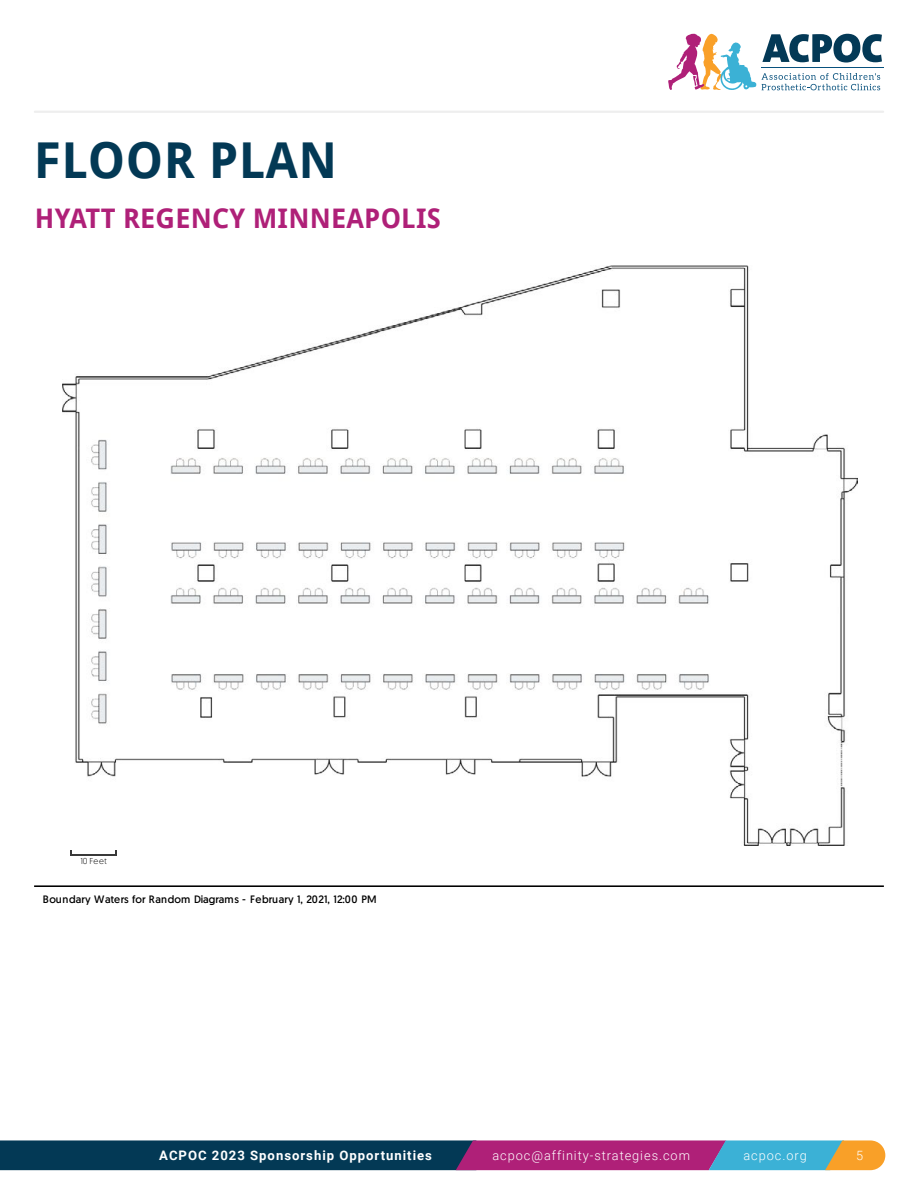
<style>
.page{position:relative;width:918px;height:1188px;background:#fff}
.page>*{position:absolute;margin:0;border:0;box-sizing:border-box;transform-origin:0 0}
.t1{font:700 49.5px "Droid Sans";letter-spacing:.01em;color:#033955}
.t2{font:700 27px "Droid Sans";letter-spacing:.01em;color:#af2078}
.t3{font:700 13.2px "Roboto";letter-spacing:.075em;color:#fff}
.t4{font:300 12.75px "Roboto";letter-spacing:.075em;color:#fff}
.t5{font:10.8px "Geomanist";letter-spacing:.01em;color:#000}
.t6{font:300 8.55px "Geomanist";letter-spacing:.04em;color:#000}
</style>
<div class="page">
<svg style="left:0;top:1140px;width:885px;height:30px;background:#4c4a70"></svg>
<svg style="left:762px;top:34px;width:120px;height:29px"></svg>
<hr style="left:762px;top:67px;width:122px;height:1px;background:#08517d">
<svg style="left:762px;top:73px;width:118px;height:17px"></svg>
<svg style="left:668px;top:34px;width:88px;height:56px"></svg>
<hr style="left:35px;top:111px;width:848px;height:2px;background:#eee">
<svg style="left:34px;top:886px;width:850px;height:1px"></svg>
<hr style="left:34px;top:885px;width:850px;height:1px;background:#000">
<img style="left:62px;top:265px;width:795px;height:581px">
<hr style="left:71px;top:854px;width:46px;height:1px;background:#393939">
<h1 class="t1" style="left:34px;top:125px;width:305px">FLOOR PLAN</h1>
<h2 class="t2" style="left:35px;top:199px;width:408px">HYATT REGENCY MINNEAPOLIS</h2>
<p class="t6" style="left:81px;top:856px;width:28px">10 Feet</p>
<p class="t5" style="left:43px;top:895px;width:335px">Boundary Waters for Random Diagrams - February 1, 2021, 12:00 PM</p>
<p class="t3" style="left:159px;top:1146px;width:274px">ACPOC 2023 Sponsorship Opportunities</p>
<p class="t4" style="left:493px;top:1146px;width:199px">acpoc@affinity-strategies.com</p>
<p class="t4" style="left:744px;top:1146px;width:65px">acpoc.org</p>
<p class="t4" style="left:856px;top:1146px;width:9px">5</p>
</div>
